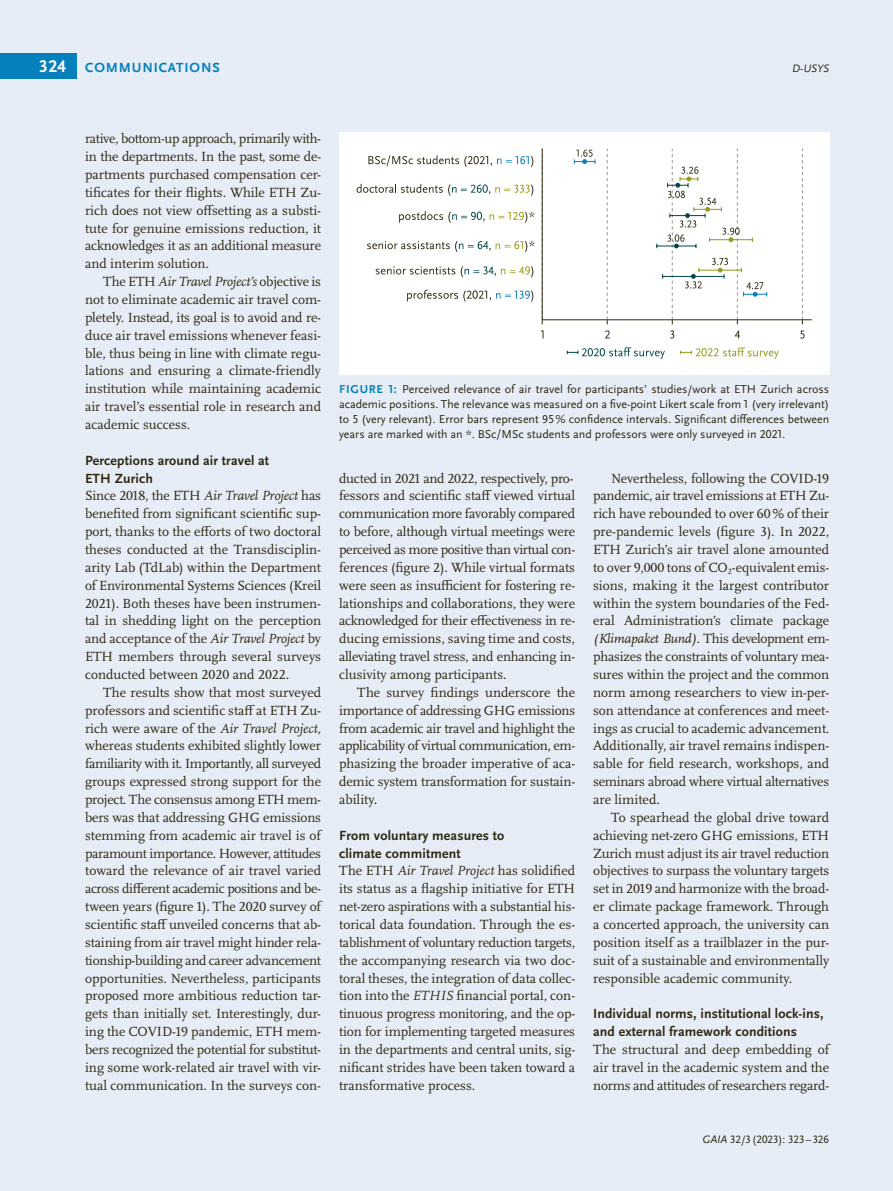
<style>
.page{position:relative;width:893px;height:1191px;background:#e6edf7}
.page>*{position:absolute;margin:0;border:0;box-sizing:border-box;transform-origin:0 0}
.t1{font:700 17.85px "Scala Sans Pro";color:#fff}
.Fließtext_oE_english{font:13.8px/17.9px "Scala Pro";color:#2f2912;text-align:justify}
.Ü3_9_25_11_9{font:700 13.8px/17.9px "Scala Sans Pro";letter-spacing:.01em;color:#2f2912}
.Fließtext_oE_english-2{font:13.8px "Scala Pro";letter-spacing:-.02em;color:#2f2912}
.InfoÜ{font:700 13.8px "Scala Sans Pro";letter-spacing:.06em;color:#0680bd}
.BU_english{font:12px/15px "Scala Sans Pro";color:#2f2912;text-align:justify}
.t2{font:11.25px "Scala Sans Pro";color:#2f2912}
.t3{font:italic 11.25px "Scala Sans Pro";color:#2f2912}
.s1{font-style:italic}
.s2{font-weight:700;color:#0680bd}
</style>
<div class="page">
<div style="left:0;top:53px;width:77px;height:25px;background:#0680bd"></div>
<div style="left:339px;top:132px;width:490px;height:243px;background:#fff"></div>
<hr style="left:542px;top:319px;width:270px;height:1px;background:#2f2912">
<svg style="left:567px;top:347px;width:98px;height:12px"></svg>
<svg style="left:680px;top:347px;width:99px;height:12px"></svg>
<svg style="left:368px;top:155px;width:165px;height:12px"></svg>
<svg style="left:357px;top:184px;width:176px;height:12px"></svg>
<svg style="left:574px;top:150px;width:22px;height:14px"></svg>
<svg style="left:399px;top:211px;width:135px;height:12px"></svg>
<svg style="left:367px;top:241px;width:167px;height:11px"></svg>
<svg style="left:376px;top:266px;width:79px;height:8px"></svg>
<svg style="left:461px;top:266px;width:72px;height:11px"></svg>
<svg style="left:407px;top:290px;width:126px;height:11px"></svg>
<svg style="left:605px;top:330px;width:5px;height:8px"></svg>
<svg style="left:670px;top:330px;width:4px;height:8px"></svg>
<svg style="left:735px;top:330px;width:5px;height:8px"></svg>
<svg style="left:800px;top:330px;width:4px;height:8px"></svg>
<svg style="left:656px;top:149px;width:111px;height:175px"></svg>
<svg style="left:607px;top:149px;width:1px;height:175px"></svg>
<svg style="left:542px;top:149px;width:1px;height:175px"></svg>
<svg style="left:802px;top:149px;width:1px;height:175px"></svg>
<p class="t1" style="left:39px;top:56px;width:28px">324</p>
<h5 class="InfoÜ" style="left:85px;top:59px;width:136px">COMMUNICATIONS</h5>
<p class="t3" style="left:792px;top:62px;width:38px">D-USYS</p>
<p class="Fließtext_oE_english" style="left:85px;top:130px;width:238px">rative, bottom-up approach, primarily with&shy;in the departments. In the past, some de&shy;partments purchased compensation cer&shy;tificates for their flights. While ETH Zu&shy;rich does not view offsetting as a substi&shy;tute for genuine emissions reduction, it acknowledges it as an additional measure and interim solution.</p>
<p class="Fließtext_oE_english" style="left:85px;top:273px;width:238px;text-indent:18px">The ETH <span class="s1">Air Travel Project’s</span> objective is not to eliminate academic air travel com&shy;pletely. Instead, its goal is to avoid and re&shy;duce air travel emissions whenever feasi&shy;ble, thus being in line with climate regu&shy;lations and ensuring a climate-friendly institution while maintaining academic air travel’s essential role in research and academic success.</p>
<h3 class="Ü3_9_25_11_9" style="left:85px;top:451px;width:186px">Perceptions around air travel at</h3>
<h3 class="Ü3_9_25_11_9" style="left:85px;top:469px;width:70px">ETH Zurich</h3>
<p class="Fließtext_oE_english" style="left:85px;top:487px;width:238px">Since 2018, the ETH <span class="s1">Air Travel Project</span> has benefited from significant scientific sup&shy;port, thanks to the efforts of two doctoral theses conducted at the Transdisciplin&shy;arity Lab (TdLab) within the Department of Environmental Systems Sciences (Kreil 2021). Both theses have been instrumen&shy;tal in shedding light on the perception and acceptance of the <span class="s1">Air Travel Project</span> by ETH members through several surveys conducted between 2020 and 2022.</p>
<p class="Fließtext_oE_english" style="left:85px;top:683px;width:238px;text-indent:18px">The results show that most surveyed professors and scientific staff at ETH Zu&shy;rich were aware of the <span class="s1">Air Travel Project, </span>whereas students exhibited slightly lower familiarity with it. Importantly, all surveyed groups expressed strong support for the project. The consensus among ETH mem&shy;bers was that addressing GHG emissions stemming from academic air travel is of paramount importance. However, attitudes toward the relevance of air travel varied across different academic positions and be&shy;tween years (figure 1). The 2020 survey of scientific staff unveiled concerns that ab&shy;staining from air travel might hinder rela&shy;tionship-building and career advancement opportunities. Nevertheless, participants proposed more ambitious reduction tar&shy;gets than initially set. Interestingly, dur&shy;ing the COVID-19 pandemic, ETH mem&shy;bers recognized the potential for substitut&shy;ing some work-related air travel with vir&shy;tual communication. In the surveys con-</p>
<p class="BU_english" style="left:339px;top:382px;width:492px"><span class="s2">FIGURE 1:</span> Perceived relevance of air travel for participants’ studies/work at ETH Zurich across academic positions. The relevance was measured on a five-point Likert scale from 1 (very irrelevant) to 5 (very relevant). Error bars represent 95% confidence intervals. Significant differences between years are marked with an *. BSc/MSc students and professors were only surveyed in 2021.</p>
<p class="Fließtext_oE_english-2" style="left:339px;top:470px;width:236px">ducted in 2021 and 2022, respectively, pro-</p>
<p class="Fließtext_oE_english" style="left:339px;top:487px;width:238px">fessors and scientific staff viewed virtual communication more favorably compared to before, although virtual meetings were perceived as more positive than virtual con&shy;ferences (figure 2). While virtual formats were seen as insufficient for fostering re&shy;lationships and collaborations, they were acknowledged for their effectiveness in re&shy;ducing emissions, saving time and costs, alleviating travel stress, and enhancing in&shy;clusivity among participants.</p>
<p class="Fließtext_oE_english" style="left:339px;top:683px;width:238px;text-indent:18px">The survey findings underscore the importance of addressing GHG emissions from academic air travel and highlight the applicability of virtual communication, em&shy;phasizing the broader imperative of aca&shy;demic system transformation for sustain&shy;ability.</p>
<h3 class="Ü3_9_25_11_9" style="left:339px;top:826px;width:167px">From voluntary measures to climate commitment</h3>
<p class="Fließtext_oE_english" style="left:339px;top:862px;width:238px">The ETH <span class="s1">Air Travel Project</span> has solidified its status as a flagship initiative for ETH net-zero aspirations with a substantial his&shy;torical data foundation. Through the es&shy;tablishment of voluntary reduction targets, the accompanying research via two doc&shy;toral theses, the integration of data collec&shy;tion into the <span class="s1">ETHIS</span> financial portal, con-</p>
<p class="Fließtext_oE_english" style="left:339px;top:1005px;width:238px">tinuous progress monitoring, and the op&shy;tion for implementing targeted measures in the departments and central units, sig&shy;nificant strides have been taken toward a transformative process.</p>
<p class="Fließtext_oE_english" style="left:593px;top:469px;width:238px;text-indent:18px">Nevertheless, following the COVID-19 pandemic, air travel emissions at ETH Zu&shy;rich have rebounded to over 60% of their pre-pandemic levels (figure 3). In 2022, ETH Zurich’s air travel alone amounted to over 9,000 tons of CO<sub>2</sub>-equivalent emis&shy;sions, making it the largest contributor within the system boundaries of the Fed&shy;eral Administration’s climate package <span class="s1">(Klimapaket Bund).</span> This development em&shy;phasizes the constraints of voluntary mea&shy;sures within the project and the common norm among researchers to view in-per&shy;son attendance at conferences and meet&shy;ings as crucial to academic advancement.<br>Additionally, air travel remains indispen&shy;sable for field research, workshops, and seminars abroad where virtual alternatives are limited.</p>
<p class="Fließtext_oE_english" style="left:593px;top:808px;width:238px;text-indent:18px">To spearhead the global drive toward achieving net-zero GHG emissions, ETH Zurich must adjust its air travel reduction objectives to surpass the voluntary targets set in 2019 and harmonize with the broad&shy;er climate package framework. Through a concerted approach, the university can position itself as a trailblazer in the pur&shy;suit of a sustainable and environmentally responsible academic community.</p>
<h3 class="Ü3_9_25_11_9" style="left:593px;top:1005px;width:232px">Individual norms, institutional lock-ins, and external framework conditions</h3>
<p class="Fließtext_oE_english" style="left:593px;top:1040px;width:238px">The structural and deep embedding of air travel in the academic system and the norms and attitudes of researchers regard-</p>
<p class="t2" style="left:703px;top:1133px;width:128px"><span class="s1">GAIA</span> 32/3 (2023): 323–326</p>
</div>
